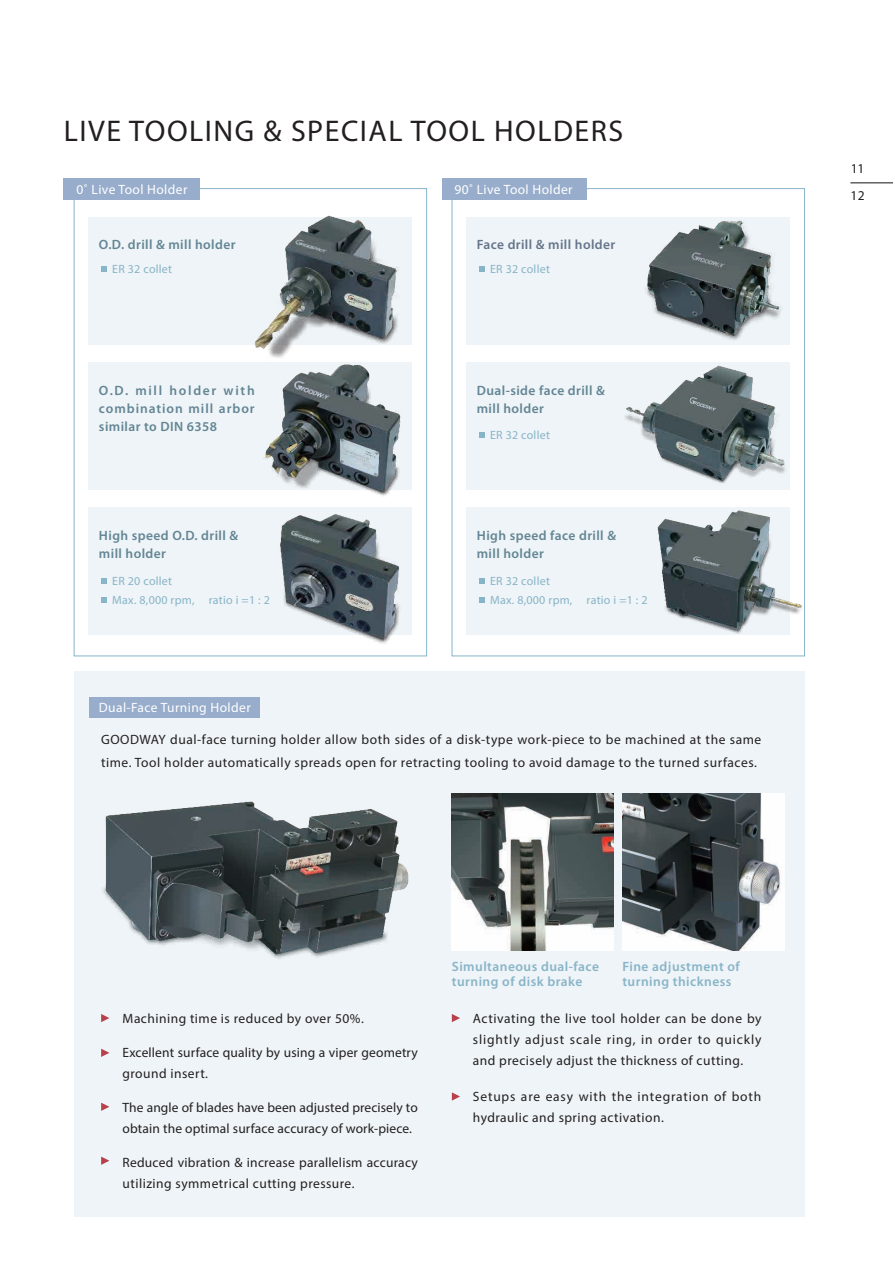
<style>
.page{position:relative;width:893px;height:1263px;background:#fff}
.page>*{position:absolute;margin:0;border:0;box-sizing:border-box;transform-origin:0 0}
.t1{font:30px "Myriad Pro";letter-spacing:.05em;color:#231f20}
.t2{font:13.5px/21px "Myriad Pro";letter-spacing:.035em;color:#231f20}
.t3{font:600 13.5px/18px "Myriad Pro";letter-spacing:.03em;color:#638594}
.t4{font:13.5px/21px "Myriad Pro";letter-spacing:.01em;color:#231f20}
.t5{font:13.5px/21px "Myriad Pro";letter-spacing:.015em;color:#231f20}
.t6{font:600 13.5px/15px "Myriad Pro";letter-spacing:.035em;color:#88b4c8}
.t7{font:13.5px/21px "Myriad Pro";letter-spacing:.055em;color:#231f20}
.t8{font:13.5px "Myriad Pro";letter-spacing:.03em;color:#fff}
.t9{font:600 13.5px "Myriad Pro";letter-spacing:.03em;color:#65748a}
.t10{font:12px/19.5px "Myriad Pro";letter-spacing:.02em;color:#88b4c8}
</style>
<div class="page">
<hr style="left:850px;top:182px;width:43px;height:1px;background:#231f20">
<div style="left:64px;top:178px;width:136px;height:22px;background:#97adcb"></div>
<div style="left:442px;top:178px;width:144px;height:22px;background:#97adcb"></div>
<div style="left:89px;top:362px;width:323px;height:128px;background:#eef4f7"></div>
<div style="left:89px;top:217px;width:323px;height:128px;background:#eef4f7"></div>
<svg style="left:101px;top:266px;width:6px;height:6px"></svg>
<div style="left:467px;top:217px;width:323px;height:128px;background:#eef4f7"></div>
<svg style="left:479px;top:266px;width:6px;height:6px"></svg>
<div style="left:467px;top:362px;width:323px;height:128px;background:#eef4f7"></div>
<svg style="left:479px;top:432px;width:6px;height:6px"></svg>
<div style="left:467px;top:507px;width:323px;height:128px;background:#eef4f7"></div>
<svg style="left:479px;top:578px;width:6px;height:6px"></svg>
<svg style="left:479px;top:597px;width:6px;height:5px"></svg>
<div style="left:89px;top:507px;width:323px;height:128px;background:#eef4f7"></div>
<svg style="left:101px;top:578px;width:6px;height:6px"></svg>
<svg style="left:101px;top:597px;width:6px;height:5px"></svg>
<img style="left:657px;top:509px;width:148px;height:127px">
<img style="left:625px;top:365px;width:160px;height:118px">
<img style="left:253px;top:215px;width:146px;height:143px">
<img style="left:645px;top:220px;width:136px;height:120px">
<img style="left:263px;top:364px;width:138px;height:132px">
<img style="left:280px;top:514px;width:120px;height:130px">
<div style="left:74px;top:671px;width:731px;height:545px;background:#eef4f7"></div>
<img style="left:103px;top:801px;width:306px;height:158px">
<img style="left:622px;top:793px;width:162px;height:157px">
<img style="left:452px;top:793px;width:161px;height:157px">
<svg style="left:101px;top:1014px;width:8px;height:8px"></svg>
<svg style="left:452px;top:1014px;width:8px;height:8px"></svg>
<svg style="left:101px;top:1049px;width:8px;height:8px"></svg>
<svg style="left:452px;top:1092px;width:8px;height:9px"></svg>
<svg style="left:101px;top:1103px;width:8px;height:8px"></svg>
<svg style="left:101px;top:1156px;width:8px;height:9px"></svg>
<div style="left:90px;top:697px;width:170px;height:20px;background:#97adcb"></div>
<h1 class="t1" style="left:64px;top:113px;width:561px">LIVE TOOLING &amp; SPECIAL TOOL HOLDERS</h1>
<p class="t8" style="left:77px;top:181px;width:112px">0˚ Live Tool Holder</p>
<p class="t8" style="left:454px;top:181px;width:120px">90˚ Live Tool Holder</p>
<p class="t3" style="left:99px;top:235px;width:138px">O.D. drill &amp; mill holder</p>
<p class="t10" style="left:112px;top:259px;width:61px">ER 32 collet</p>
<p class="t10" style="left:490px;top:259px;width:61px">ER 32 collet</p>
<p class="t9" style="left:477px;top:236px;width:140px">Face drill &amp; mill holder</p>
<p class="t3" style="left:99px;top:381px;width:157px;text-align:justify">O.D. mill holder with combination mill arbor similar to DIN 6358</p>
<p class="t3" style="left:477px;top:381px;width:130px">Dual-side face drill &amp; mill holder</p>
<p class="t10" style="left:490px;top:425px;width:61px">ER 32 collet</p>
<p class="t3" style="left:99px;top:526px;width:141px">High speed O.D. drill &amp; mill holder</p>
<p class="t3" style="left:477px;top:526px;width:141px">High speed face drill &amp; mill holder</p>
<p class="t10" style="left:112px;top:571px;width:159px">ER 20 collet<br>Max. 8,000 rpm, ratio i =1 : 2</p>
<p class="t10" style="left:490px;top:571px;width:159px">ER 32 collet<br>Max. 8,000 rpm, ratio i =1 : 2</p>
<p class="t8" style="left:99px;top:699px;width:153px">Dual-Face Turning Holder</p>
<p class="t2" style="left:101px;top:728px;width:662px;line-height:22.5px">GOODWAY dual-face turning holder allow both sides of a disk-type work-piece to be machined at the same time. Tool holder automatically spreads open for retracting tooling to avoid damage to the turned surfaces.</p>
<p class="t2" style="left:123px;top:1008px;width:243px">Machining time is reduced by over 50%.</p>
<p class="t4" style="left:123px;top:1042px;width:297px">Excellent surface quality by using a viper geometry ground insert.</p>
<p class="t4" style="left:123px;top:1096px;width:297px">The angle of blades have been adjusted precisely to obtain the optimal surface accuracy of work-piece.</p>
<p class="t5" style="left:123px;top:1151px;width:297px">Reduced vibration &amp; increase parallelism accuracy utilizing symmetrical cutting pressure.</p>
<p class="t6" style="left:452px;top:958px;width:149px">Simultaneous dual-face turning of disk brake</p>
<p class="t6" style="left:622px;top:958px;width:119px">Fine adjustment of turning thickness</p>
<p class="t2" style="left:473px;top:1008px;width:290px;text-align:justify">Activating the live tool holder can be done by slightly adjust scale ring, in order to quickly and precisely adjust the thickness of cutting.</p>
<p class="t7" style="left:473px;top:1086px;width:290px">Setups are easy with the integration of both hydraulic and spring activation.</p>
<p class="t2" style="left:850px;top:155px;width:16px;line-height:26.8px">11<br>12</p>
</div>
